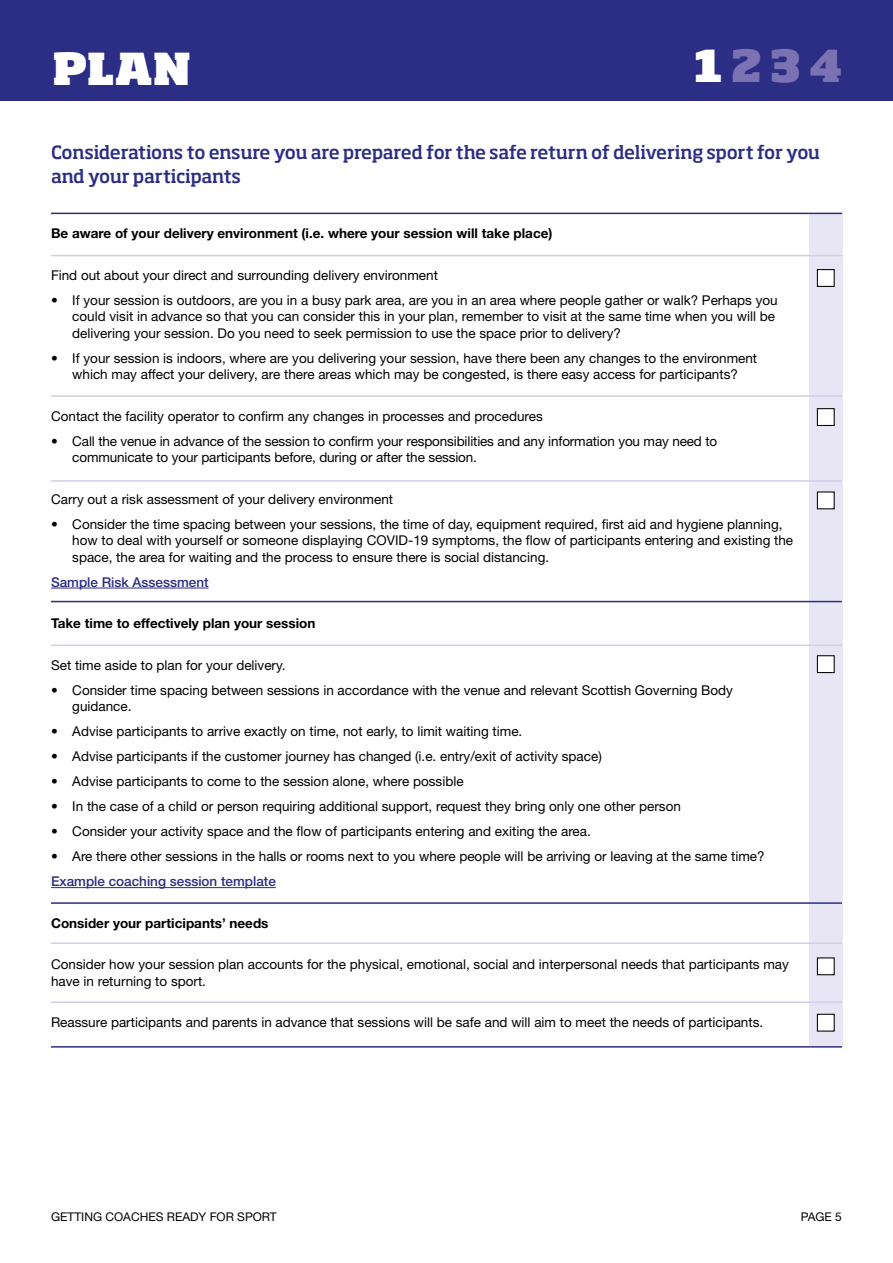
<style>
.page{position:relative;width:893px;height:1263px;background:#fff}
.page>*{position:absolute;margin:0;border:0;box-sizing:border-box;transform-origin:0 0}
.t1{font:800 43.5px "Soho Std";color:#fff}
.t2{font:800 43.5px "Soho Std";color:#7a72b2}
.tablecopy{font:500 18px/24px "Soho Std";letter-spacing:-.02em;color:#2c2d84}
.tablecopy-2{font:13.5px/16.5px "Helvetica Neue";color:#000}
.tablecopy-3{font:700 13.5px "Helvetica Neue";color:#000}
.tablecopy-4{font:500 13.5px "Helvetica Neue";color:#2c2d84}
.t3{font:12px "Helvetica Neue";color:#000}
.s1{color:#fff}
</style>
<div class="page">
<div style="left:809px;top:213px;width:33px;height:833px;background:#e8e6f4"></div>
<div style="left:817px;top:270px;width:17px;height:16px;background:#fff"></div>
<div style="left:817px;top:269px;width:18px;height:18px;border:1px solid #000"></div>
<div style="left:817px;top:492px;width:17px;height:17px;background:#fff"></div>
<div style="left:817px;top:409px;width:17px;height:16px;background:#fff"></div>
<div style="left:817px;top:408px;width:18px;height:18px;border:1px solid #000"></div>
<div style="left:817px;top:656px;width:17px;height:16px;background:#fff"></div>
<div style="left:817px;top:655px;width:18px;height:18px;border:1px solid #000"></div>
<div style="left:817px;top:1014px;width:17px;height:17px;background:#fff"></div>
<div style="left:817px;top:1014px;width:18px;height:17px;border:1px solid #000"></div>
<div style="left:817px;top:958px;width:17px;height:17px;background:#fff"></div>
<div style="left:817px;top:957px;width:18px;height:18px;border:1px solid #000"></div>
<div style="left:1px;top:1px;width:891px;height:99px;background:#2c2d84"></div>
<div style="left:0;top:0;width:893px;height:101px;border:2px solid #2c2d84"></div>
<hr style="left:51px;top:588px;width:158px;height:1px;background:#2c2d84">
<hr style="left:51px;top:887px;width:225px;height:1px;background:#2c2d84">
<hr style="left:51px;top:213px;width:791px;height:1px;background:#2c2d84">
<hr style="left:51px;top:601px;width:791px;height:1px;background:#2c2d84">
<hr style="left:51px;top:1046px;width:791px;height:1px;background:#2c2d84">
<hr style="left:51px;top:902px;width:791px;height:2px;background:#2c2d84">
<hr style="left:51px;top:395px;width:791px;height:2px;background:#d1cee8">
<hr style="left:51px;top:255px;width:791px;height:1px;background:#d1cee8">
<hr style="left:51px;top:645px;width:791px;height:1px;background:#d1cee8">
<hr style="left:51px;top:942px;width:791px;height:2px;background:#d1cee8">
<hr style="left:51px;top:1001px;width:791px;height:2px;background:#d1cee8">
<hr style="left:51px;top:480px;width:791px;height:2px;background:#d1cee8">
<p class="t1" style="left:53px;top:40px;width:139px">PLAN</p>
<p class="t2" style="left:694px;top:37px;width:149px"><span class="s1">1</span> 2 3 4</p>
<p class="tablecopy" style="left:51px;top:139px;width:771px">Considerations to ensure you are prepared for the safe return of delivering sport for you and your participants</p>
<p class="tablecopy-3" style="left:51px;top:225px;width:503px">Be aware of your delivery environment (i.e. where your session will take place)</p>
<p class="tablecopy-2" style="left:51px;top:266px;width:388px">Find out about your direct and surrounding delivery environment</p>
<p class="tablecopy-2" style="left:72px;top:291px;width:707px;text-indent:-21px">• If your session is outdoors, are you in a busy park area, are you in an area where people gather or walk? Perhaps you could visit in advance so that you can consider this in your plan, remember to visit at the same time when you will be delivering your session. Do you need to seek permission to use the space prior to delivery?</p>
<p class="tablecopy-2" style="left:51px;top:349px;width:708px;text-align:center">• If your session is indoors, where are you delivering your session, have there been any changes to the environment which may affect your delivery, are there areas which may be congested, is there easy access for participants?</p>
<p class="tablecopy-2" style="left:51px;top:407px;width:493px">Contact the facility operator to confirm any changes in processes and procedures</p>
<p class="tablecopy-2" style="left:72px;top:432px;width:646px;text-indent:-21px">• Call the venue in advance of the session to confirm your responsibilities and any information you may need to communicate to your participants before, during or after the session.</p>
<p class="tablecopy-2" style="left:51px;top:490px;width:344px">Carry out a risk assessment of your delivery environment</p>
<p class="tablecopy-2" style="left:72px;top:515px;width:722px;text-indent:-21px">• Consider the time spacing between your sessions, the time of day, equipment required, first aid and hygiene planning, how to deal with yourself or someone displaying COVID-19 symptoms, the flow of participants entering and existing the space, the area for waiting and the process to ensure there is social distancing.</p>
<p class="tablecopy-4" style="left:51px;top:574px;width:159px">Sample Risk Assessment</p>
<p class="tablecopy-3" style="left:51px;top:615px;width:266px">Take time to effectively plan your session</p>
<p class="tablecopy-2" style="left:51px;top:656px;width:236px">Set time aside to plan for your delivery.</p>
<p class="tablecopy-2" style="left:72px;top:681px;width:662px;text-indent:-21px">• Consider time spacing between sessions in accordance with the venue and relevant Scottish Governing Body guidance.</p>
<p class="tablecopy-2" style="left:51px;top:723px;width:473px">• Advise participants to arrive exactly on time, not early, to limit waiting time.</p>
<p class="tablecopy-2" style="left:51px;top:748px;width:552px">• Advise participants if the customer journey has changed (i.e. entry/exit of activity space)</p>
<p class="tablecopy-2" style="left:51px;top:773px;width:414px">• Advise participants to come to the session alone, where possible</p>
<p class="tablecopy-2" style="left:51px;top:798px;width:631px">• In the case of a child or person requiring additional support, request they bring only one other person</p>
<p class="tablecopy-2" style="left:51px;top:823px;width:541px">• Consider your activity space and the flow of participants entering and exiting the area.</p>
<p class="tablecopy-2" style="left:51px;top:848px;width:715px">• Are there other sessions in the halls or rooms next to you where people will be arriving or leaving at the same time?</p>
<p class="tablecopy-4" style="left:51px;top:873px;width:226px">Example coaching session template</p>
<p class="tablecopy-3" style="left:51px;top:914px;width:219px">Consider your participants’ needs</p>
<p class="tablecopy-2" style="left:51px;top:956px;width:739px">Consider how your session plan accounts for the physical, emotional, social and interpersonal needs that participants may have in returning to sport.</p>
<p class="tablecopy-2" style="left:51px;top:1014px;width:714px">Reassure participants and parents in advance that sessions will be safe and will aim to meet the needs of participants.</p>
<p class="t3" style="left:51px;top:1210px;width:227px">GETTING COACHES READY FOR SPORT</p>
<p class="t3" style="left:801px;top:1210px;width:43px">PAGE 5</p>
</div>
